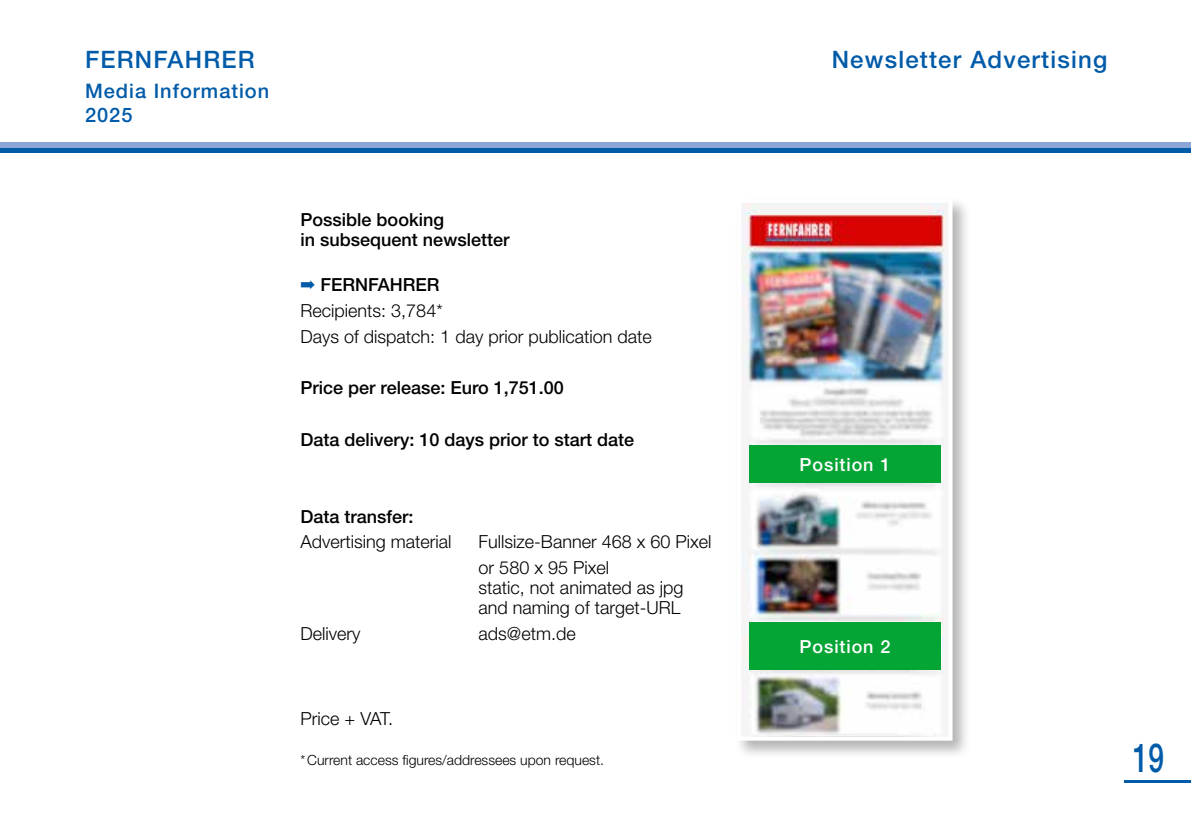
<style>
.page{position:relative;width:1191px;height:840px;background:#fff}
.page>*{position:absolute;margin:0;border:0;box-sizing:border-box;transform-origin:0 0}
.t1{font:500 40px "Helvetica Neue LT Std";color:#005ba9;scale:.7 1}
.t2{font:500 24px "Helvetica Neue LT Std";letter-spacing:.05em;color:#005ba9}
.t3{font:500 20px/24px "Helvetica Neue LT Std";letter-spacing:.05em;color:#005ba9}
.t4{font:300 18px/25.6px "Helvetica Neue LT Std";color:#000}
.t5{font:500 18px/20px "Helvetica Neue LT Std";color:#000}
.t6{font:500 18px "Helvetica Neue LT Std";letter-spacing:.05em;color:#fff}
.t7{font:300 14px "Helvetica Neue LT Std";color:#000}
.s1{color:#005ba9}
.s2{font-weight:500}
</style>
<div class="page">
<hr style="left:1124px;top:780px;width:67px;height:2px;background:#005ba9">
<div style="left:0;top:147px;width:1191px;height:6px;background:#005ba9"></div>
<div style="left:0;top:142px;width:1191px;height:5px;background:#8ba5d6"></div>
<div style="left:734px;top:195px;width:237px;height:563px;background:#000;opacity:.3"></div>
<img style="left:742px;top:203px;width:205px;height:532px">
<div style="left:749px;top:622px;width:191px;height:47px;background:#05a535"></div>
<div style="left:749px;top:445px;width:191px;height:38px;background:#05a535"></div>
<h2 class="t2" style="left:85px;top:45px;width:171px">FERNFAHRER</h2>
<p class="t3" style="left:85px;top:79px;width:186px">Media Information<br>2025</p>
<p class="t5" style="left:300px;top:209px;width:210px">Possible booking<br>in subsequent newsletter</p>
<p class="t4" style="left:300px;top:272px;width:353px"><span class="s1">➡</span> <span class="s2">FERNFAHRER<br></span>Recipients: 3,784*<br>Days of dispatch: 1 day prior publication date</p>
<p class="t5" style="left:300px;top:377px;width:265px">Price per release: Euro 1,751.00</p>
<p class="t5" style="left:300px;top:429px;width:335px">Data delivery: 10 days prior to start date</p>
<p class="t5" style="left:300px;top:506px;width:115px">Data transfer:</p>
<p class="t4" style="left:300px;top:528px;width:153px">Advertising material</p>
<p class="t4" style="left:478px;top:528px;width:234px">Fullsize-Banner 468 x 60 Pixel or 580 x 95 Pixel</p>
<p class="t4" style="left:478px;top:577px;width:206px;line-height:20px">static, not animated as jpg and naming of target-URL</p>
<p class="t4" style="left:300px;top:620px;width:62px">Delivery</p>
<p class="t4" style="left:478px;top:620px;width:99px">ads@etm.de</p>
<p class="t4" style="left:300px;top:704px;width:94px">Price + VAT.</p>
<p class="t7" style="left:300px;top:750px;width:305px">* Current access figures/addressees upon request.</p>
<h2 class="t2" style="left:831px;top:45px;width:277px">Newsletter Advertising</h2>
<p class="t6" style="left:799px;top:453px;width:92px">Position 1</p>
<p class="t6" style="left:799px;top:635px;width:92px">Position 2</p>
<h1 class="t1" style="left:1132px;top:733px;width:46px">19</h1>
</div>
